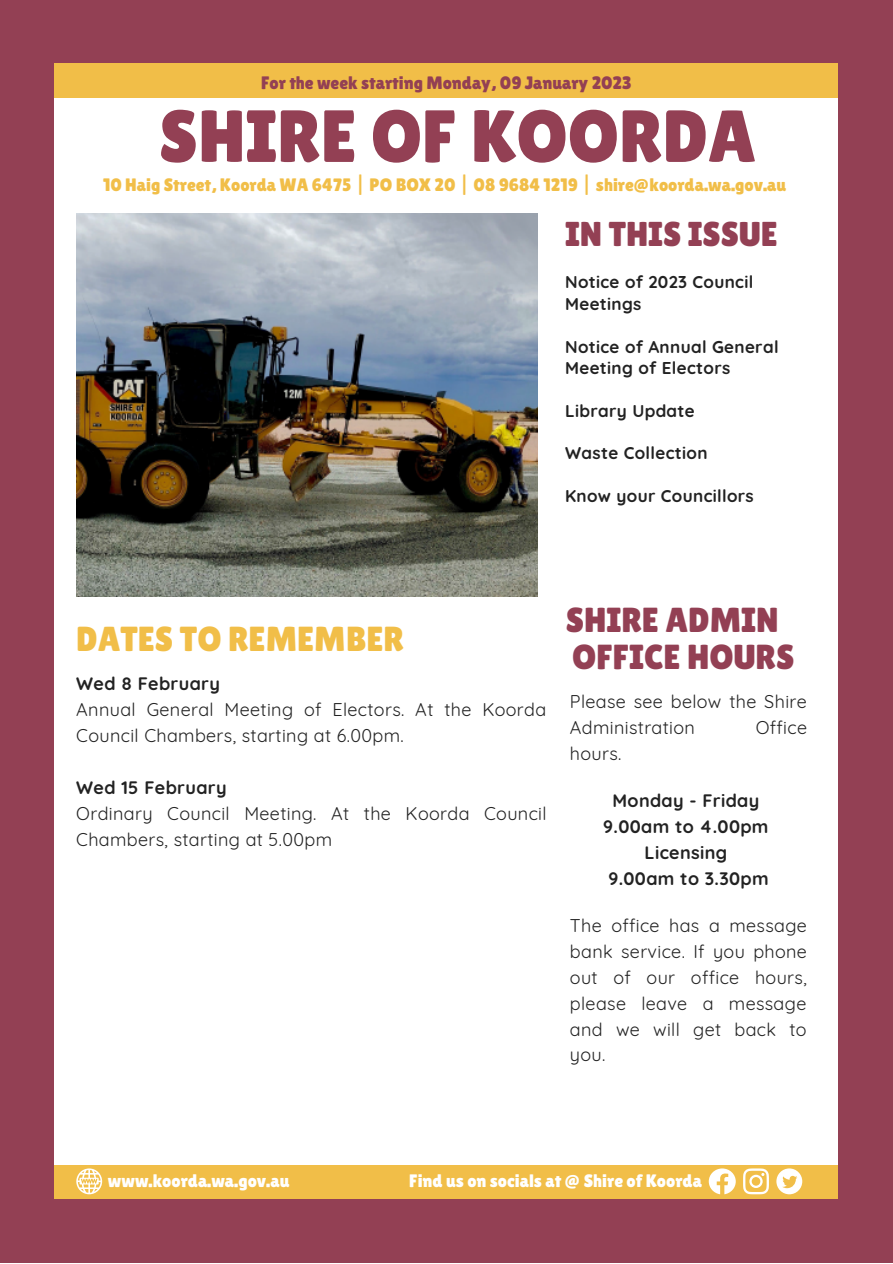
<style>
.page{position:relative;width:893px;height:1264px;background:#fff}
.page>*{position:absolute;margin:0;border:0;box-sizing:border-box;transform-origin:0 0}
.t1{font:73.65px "Lilita One";color:#934054}
.t2{font:34.65px/37px "Lilita One";color:#934054}
.t3{font:34.65px "Lilita One";color:#f1be48}
.t4{font:34.5px "Lilita One";color:#934054}
.t5{font:18px/25.8px "Quicksand";letter-spacing:.02em;color:#222}
.t6{font:700 18px/25.8px "Quicksand";letter-spacing:.02em;color:#222;text-align:center}
.t7{font:18px "Lilita One";color:#f1be48}
.t8{font:18px "Lilita One";color:#fff}
.t9{font:18px "Lilita One";color:#934054}
.t10{font:700 17.1px/21.3px "Quicksand";letter-spacing:.02em;color:#222}
</style>
<div class="page">
<div style="left:0;top:0;width:892px;height:1262px;background:#934054"></div>
<div style="left:55px;top:77px;width:782px;height:1108px;background:#fff"></div>
<div style="left:55px;top:1164px;width:782px;height:34px;background:#f1be48"></div>
<div style="left:55px;top:64px;width:782px;height:34px;background:#f1be48"></div>
<img style="left:76px;top:214px;width:461px;height:382px">
<svg style="left:76px;top:1168px;width:26px;height:26px"></svg>
<svg style="left:708px;top:1168px;width:27px;height:26px"></svg>
<svg style="left:743px;top:1168px;width:25px;height:26px"></svg>
<svg style="left:776px;top:1168px;width:26px;height:26px"></svg>
<p class="t9" style="left:261px;top:72px;width:372px">For the week starting Monday, 09 January 2023</p>
<h1 class="t1" style="left:159px;top:94px;width:598px">SHIRE OF KOORDA</h1>
<p class="t7" style="left:103px;top:175px;width:684px">10 Haig Street, Koorda WA 6475 | PO BOX 20 | 08 9684 1219 | shire@koorda.wa.gov.au</p>
<h3 class="t4" style="left:565px;top:214px;width:214px">IN THIS ISSUE</h3>
<p class="t10" style="left:565px;top:271px;width:190px">Notice of 2023 Council<br>Meetings</p>
<p class="t10" style="left:565px;top:335px;width:215px">Notice of Annual General<br>Meeting of Electors</p>
<p class="t10" style="left:565px;top:399px;width:131px">Library Update</p>
<p class="t10" style="left:565px;top:442px;width:144px">Waste Collection</p>
<p class="t10" style="left:565px;top:485px;width:190px">Know your Councillors</p>
<h2 class="t3" style="left:76px;top:618px;width:329px">DATES TO REMEMBER</h2>
<p class="t6" style="left:76px;top:670px;width:145px">Wed 8 February</p>
<p class="t5" style="left:76px;top:696px;width:471px">Annual General Meeting of Electors. At the Koorda<br>Council Chambers, starting at 6.00pm.</p>
<p class="t6" style="left:76px;top:774px;width:152px">Wed 15 February</p>
<p class="t5" style="left:76px;top:800px;width:472px">Ordinary Council Meeting. At the Koorda Council<br>Chambers, starting at 5.00pm</p>
<h2 class="t2" style="left:565px;top:601px;width:230px">SHIRE ADMIN<br>OFFICE HOURS</h2>
<p class="t5" style="left:570px;top:688px;width:238px">Please see below the Shire<br>Administration</p>
<p class="t5" style="left:755px;top:714px;width:53px">Office</p>
<p class="t5" style="left:570px;top:740px;width:53px">hours.</p>
<p class="t6" style="left:603px;top:787px;width:167px">Monday - Friday<br>9.00am to 4.00pm<br>Licensing<br>9.00am to 3.30pm</p>
<p class="t5" style="left:570px;top:912px;width:238px;text-align:justify">The office has a message bank service. If you phone out of our office hours, please leave a message and we will get back to you.</p>
<p class="t8" style="left:108px;top:1170px;width:183px">www.koorda.wa.gov.au</p>
<p class="t8" style="left:409px;top:1170px;width:294px">Find us on socials at @ Shire of Koorda</p>
</div>
